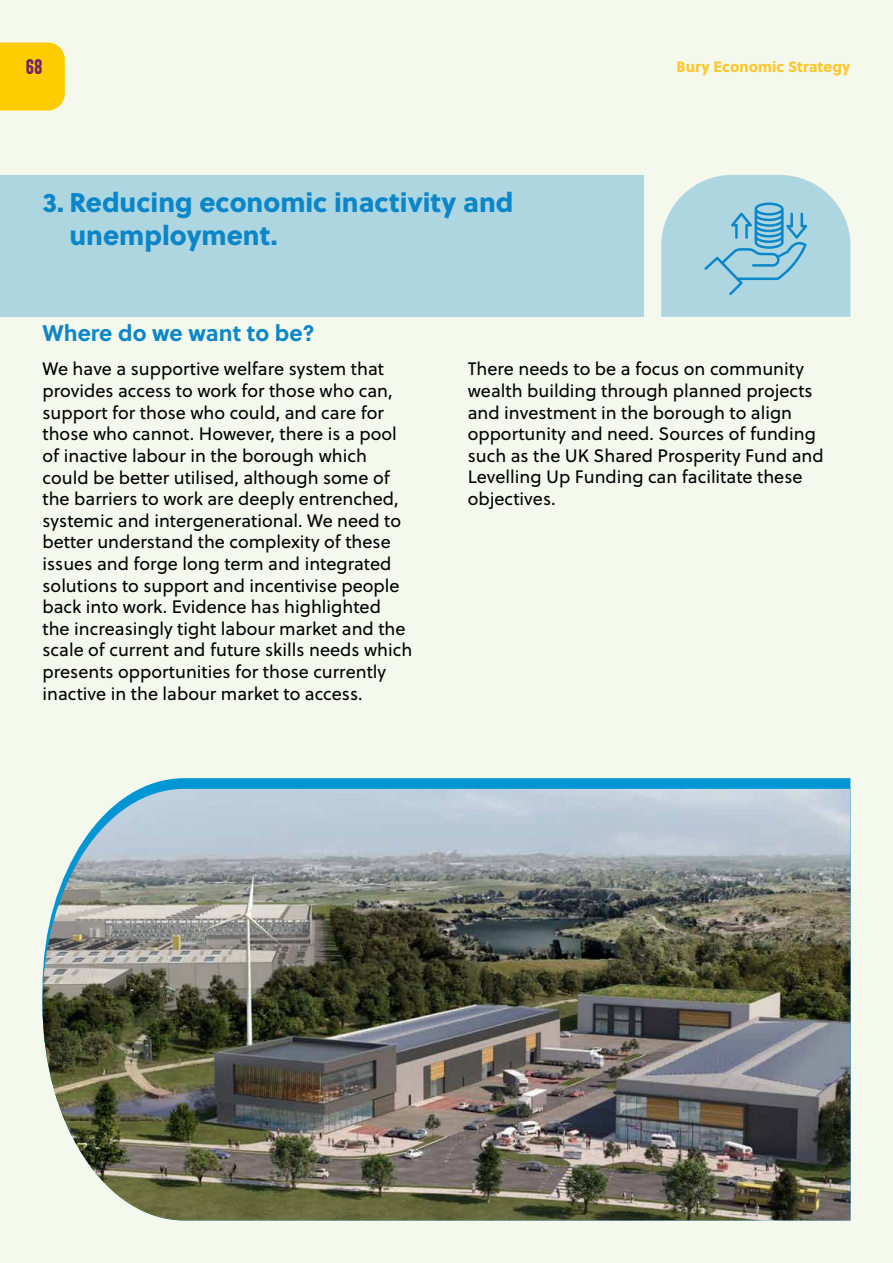
<style>
.page{position:relative;width:893px;height:1263px;background:#f4f8ed}
.page>*{position:absolute;margin:0;border:0;box-sizing:border-box;transform-origin:0 0}
.t1{font:27px/32.4px "Soleil Xb";color:#0b86c8}
.Base{font:700 22.5px "Soleil";color:#0b86c8}
.Base-2{font:18px/21.6px "Soleil";color:#000}
.t2{font:700 18px "Aptly";color:#702567}
._10_Reg_Left{font:15px "Soleil Xb";color:#ffc72c}
</style>
<div class="page">
<svg style="left:139px;top:778px;width:711px;height:11px;background:#0b99d4"></svg>
<svg style="left:661px;top:175px;width:189px;height:142px;background:#a9d3e0"></svg>
<img style="left:43px;top:789px;width:807px;height:431px">
<div style="left:0;top:175px;width:644px;height:142px;background:#aed6e1"></div>
<div style="left:0;top:43px;width:65px;height:68px;background:#fc0"></div>
<p class="t2" style="left:26px;top:56px;width:18px">68</p>
<p class="t1" style="left:70px;top:185px;width:445px;text-indent:-27px">3. Reducing economic inactivity and unemployment.</p>
<p class="_10_Reg_Left" style="left:676px;top:55px;width:176px">Bury Economic Strategy</p>
<p class="Base" style="left:43px;top:316px;width:274px">Where do we want to be?</p>
<p class="Base-2" style="left:43px;top:358px;width:371px">We have a supportive welfare system that provides access to work for those who can, support for those who could, and care for those who cannot. However, there is a pool of inactive labour in the borough which could be better utilised, although some of the barriers to work are deeply entrenched, systemic and intergenerational. We need to better understand the complexity of these issues and forge long term and integrated solutions to support and incentivise people back into work. Evidence has highlighted the increasingly tight labour market and the scale of current and future skills needs which presents opportunities for those currently inactive in the labour market to access.</p>
<p class="Base-2" style="left:468px;top:358px;width:358px">There needs to be a focus on community wealth building through planned projects and investment in the borough to align opportunity and need. Sources of funding such as the UK Shared Prosperity Fund and Levelling Up Funding can facilitate these objectives.</p>
</div>
